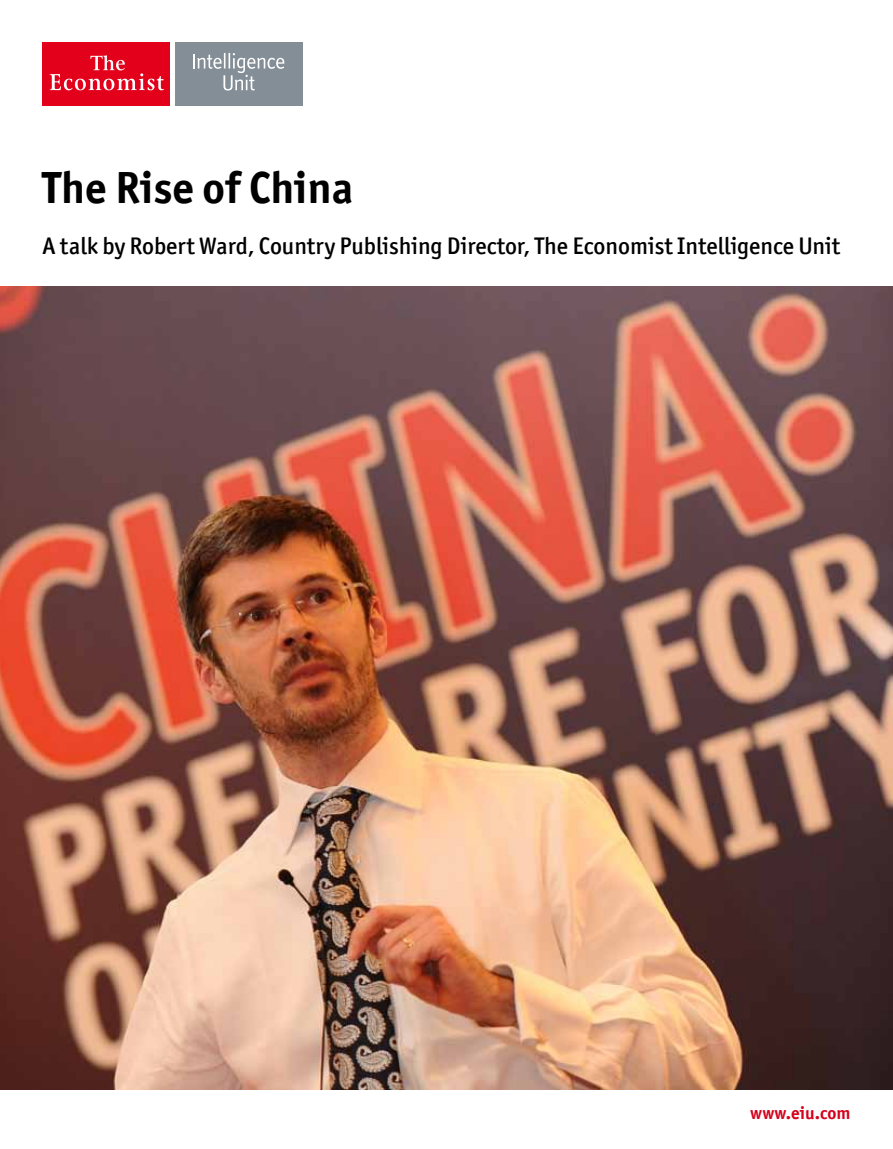
<style>
.page{position:relative;width:893px;height:1149px;background:#fff}
.page>*{position:absolute;margin:0;border:0;box-sizing:border-box;transform-origin:0 0}
.t1{font:700 45px "Officina San ITC";color:#000}
.t2{font:500 24px "Officina San ITC";color:#000}
.t3{font:700 18px "Officina San ITC";color:#d4021d}
</style>
<div class="page">
<img style="left:0;top:286px;width:893px;height:803px">
<div style="left:43px;top:43px;width:127px;height:63px;background:#e2001a"></div>
<svg style="left:50px;top:55px;width:114px;height:35px"></svg>
<div style="left:175px;top:43px;width:128px;height:63px;background:#848e97"></div>
<svg style="left:193px;top:53px;width:91px;height:37px"></svg>
<h1 class="t1" style="left:43px;top:159px;width:312px">The Rise of China</h1>
<p class="t2" style="left:43px;top:231px;width:799px">A talk by Robert Ward, Country Publishing Director, The Economist Intelligence Unit</p>
<p class="t3" style="left:750px;top:1101px;width:102px">www.eiu.com</p>
</div>
